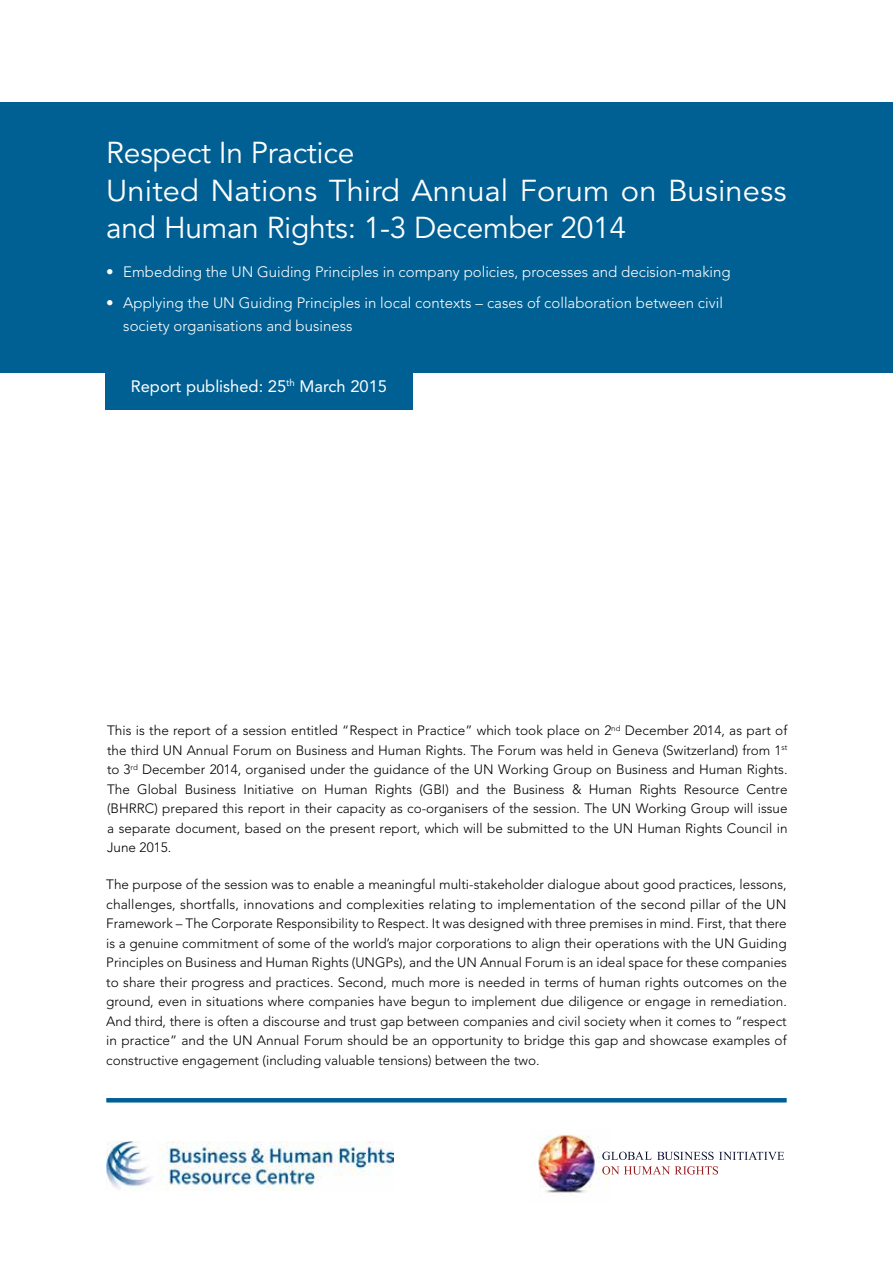
<style>
.page{position:relative;width:893px;height:1263px;background:#fff}
.page>*{position:absolute;margin:0;border:0;box-sizing:border-box;transform-origin:0 0}
.t1{font:30px/37.5px "Avenir LT";letter-spacing:-.01em;color:#fff}
.t2{font:16.5px "Avenir LT";color:#fff}
.t3{font:300 15px/22.5px "Avenir LT";color:#fff}
.t4{font:300 13.5px/19.5px "Avenir LT";color:#000;text-align:justify}
</style>
<div class="page">
<img style="left:538px;top:1134px;width:71px;height:60px">
<svg style="left:602px;top:1151px;width:182px;height:9px"></svg>
<svg style="left:602px;top:1166px;width:116px;height:8px"></svg>
<div style="left:0;top:102px;width:893px;height:270px;background:#006093"></div>
<div style="left:105px;top:361px;width:307px;height:49px;background:#006093"></div>
<img style="left:106px;top:1141px;width:287px;height:50px">
<hr style="left:106px;top:1098px;width:681px;height:4px;background:#006093">
<h1 class="t1" style="left:106px;top:135px;width:682px">Respect In Practice<br>United Nations Third Annual Forum on Business and Human Rights: 1-3 December 2014</h1>
<p class="t3" style="left:106px;top:261px;width:626px">• Embedding the UN Guiding Principles in company policies, processes and decision-making</p>
<p class="t3" style="left:123px;top:292px;width:601px;text-indent:-17px">• Applying the UN Guiding Principles in local contexts – cases of collaboration between civil society organisations and business</p>
<p class="t2" style="left:131px;top:376px;width:258px">Report published: 25<sup>th</sup> March 2015</p>
<p class="t4" style="left:107px;top:721px;width:682px">This is the report of a session entitled “Respect in Practice” which took place on 2<sup>nd</sup> December 2014, as part of the third UN Annual Forum on Business and Human Rights. The Forum was held in Geneva (Switzerland) from 1<sup>st </sup>to 3<sup>rd</sup> December 2014, organised under the guidance of the UN Working Group on Business and Human Rights.<br>The Global Business Initiative on Human Rights (GBI) and the Business &amp; Human Rights Resource Centre (BHRRC) prepared this report in their capacity as co-organisers of the session. The UN Working Group will issue a separate document, based on the present report, which will be submitted to the UN Human Rights Council in June 2015.</p>
<p class="t4" style="left:106px;top:875px;width:682px">The purpose of the session was to enable a meaningful multi-stakeholder dialogue about good practices, lessons, challenges, shortfalls, innovations and complexities relating to implementation of the second pillar of the UN Framework – The Corporate Responsibility to Respect. It was designed with three premises in mind. First, that there is a genuine commitment of some of the world’s major corporations to align their operations with the UN Guiding Principles on Business and Human Rights (UNGPs), and the UN Annual Forum is an ideal space for these companies to share their progress and practices. Second, much more is needed in terms of human rights outcomes on the ground, even in situations where companies have begun to implement due diligence or engage in remediation.<br>And third, there is often a discourse and trust gap between companies and civil society when it comes to “respect in practice” and the UN Annual Forum should be an opportunity to bridge this gap and showcase examples of constructive engagement (including valuable tensions) between the two.</p>
</div>
